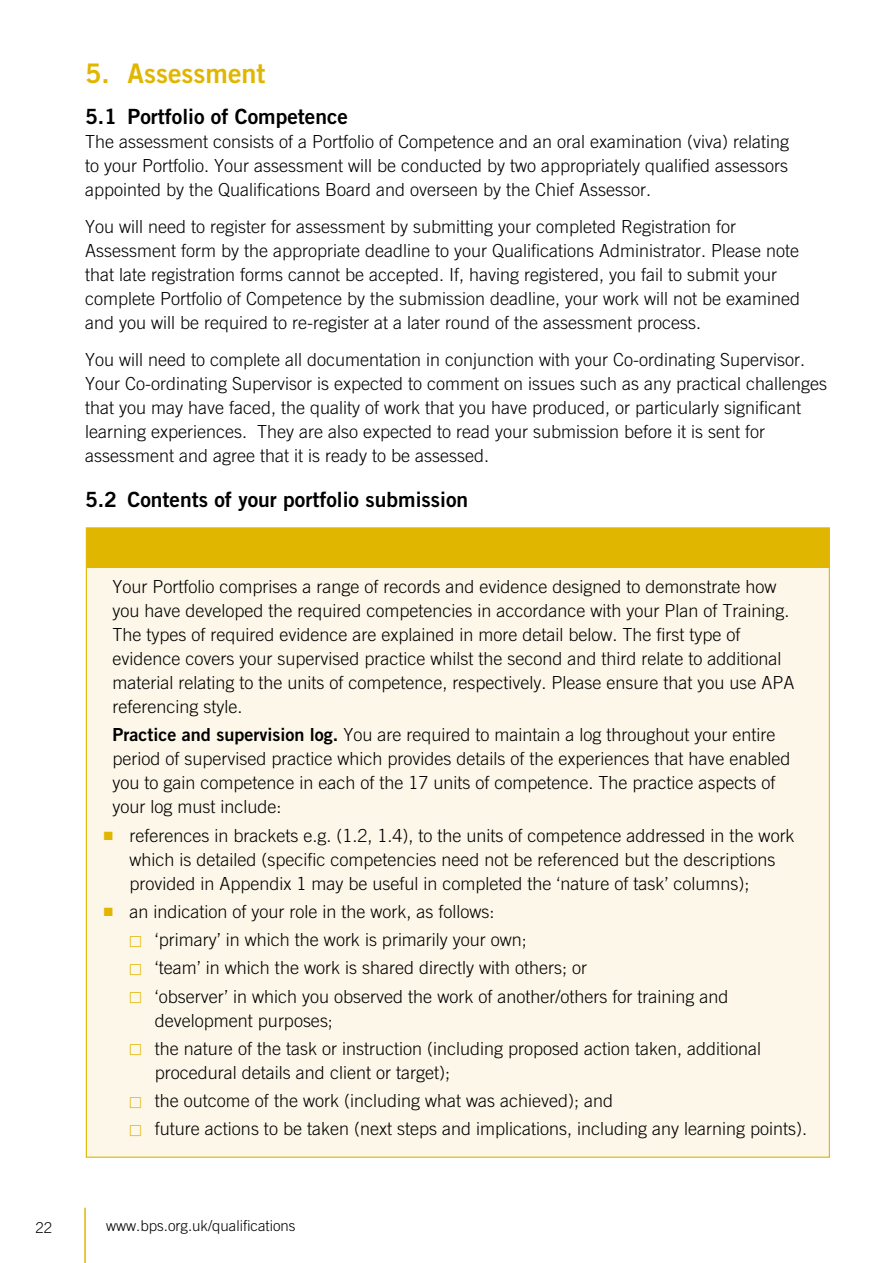
<style>
.page{position:relative;width:893px;height:1263px;background:#fff}
.page>*{position:absolute;margin:0;border:0;box-sizing:border-box;transform-origin:0 0}
.t1{font:27px "Trade Gothic LT Std Bd 2";color:#e1b600}
.t2{font:21px "Trade Gothic LT Std Bd 2";color:#000}
.t3{font:300 18px/24px "Trade Gothic LT Std";color:#000}
.t4{font:300 15px "Trade Gothic LT Std";color:#000}
.s1{font-family:"Trade Gothic LT Std Bd 2";font-weight:400}
.s2{color:#e1b600}
.s3{font-family:"J Ckg";font-weight:400;font-size:12px;color:#e1b600}
</style>
<div class="page">
<hr style="left:84px;top:1208px;width:2px;height:55px;background:#e1b600">
<div style="left:86px;top:528px;width:743px;height:629px;background:#fdf7e9"></div>
<div style="left:87px;top:528px;width:742px;height:40px;background:#e1b600"></div>
<h1 class="t1" style="left:85px;top:57px;width:182px">5. Assessment</h1>
<p class="t2" style="left:85px;top:104px;width:264px">5.1 Portfolio of Competence</p>
<p class="t3" style="left:85px;top:130px;width:706px;text-align:justify">The assessment consists of a Portfolio of Competence and an oral examination (viva) relating to your Portfolio. Your assessment will be conducted by two appropriately qualified assessors appointed by the Qualifications Board and overseen by the Chief Assessor.</p>
<p class="t3" style="left:85px;top:214px;width:717px">You will need to register for assessment by submitting your completed Registration for Assessment form by the appropriate deadline to your Qualifications Administrator. Please note that late registration forms cannot be accepted. If, having registered, you fail to submit your complete Portfolio of Competence by the submission deadline, your work will not be examined and you will be required to re-register at a later round of the assessment process.</p>
<p class="t3" style="left:85px;top:347px;width:744px">You will need to complete all documentation in conjunction with your Co-ordinating Supervisor.<br>Your Co-ordinating Supervisor is expected to comment on issues such as any practical challenges that you may have faced, the quality of work that you have produced, or particularly significant learning experiences. They are also expected to read your submission before it is sent for assessment and agree that it is ready to be assessed.</p>
<p class="t2" style="left:85px;top:487px;width:385px">5.2 Contents of your portfolio submission</p>
<p class="t3" style="left:112px;top:574px;width:684px">Your Portfolio comprises a range of records and evidence designed to demonstrate how you have developed the required competencies in accordance with your Plan of Training.<br>The types of required evidence are explained in more detail below. The first type of evidence covers your supervised practice whilst the second and third relate to additional material relating to the units of competence, respectively. Please ensure that you use APA referencing style.</p>
<p class="t3" style="left:112px;top:723px;width:680px"><span class="s1">Practice and supervision log.</span> You are required to maintain a log throughout your entire period of supervised practice which provides details of the experiences that have enabled you to gain competence in each of the 17 units of competence. The practice aspects of your log must include:</p>
<p class="t3" style="left:129px;top:823px;width:667px;text-indent:-26px"><span class="s2">■</span> references in brackets e.g. (1.2, 1.4), to the units of competence addressed in the work which is detailed (specific competencies need not be referenced but the descriptions provided in Appendix 1 may be useful in completed the ‘nature of task’ columns);</p>
<p class="t3" style="left:129px;top:897px;width:600px;line-height:28.2px;text-indent:-26px"><span class="s2">■</span> an indication of your role in the work, as follows:<br><span class="s3">һ</span> ‘primary’ in which the work is primarily your own;<br><span class="s3">һ</span> ‘team’ in which the work is shared directly with others; or<br><span class="s3">һ</span> ‘observer’ in which you observed the work of another/others for training and</p>
<p class="t3" style="left:129px;top:1006px;width:633px;line-height:28.2px;text-indent:26px">development purposes;<br><span class="s3">һ</span> the nature of the task or instruction (including proposed action taken, additional</p>
<p class="t3" style="left:129px;top:1058px;width:679px;line-height:28.2px;text-indent:26px">procedural details and client or target);<br><span class="s3">һ</span> the outcome of the work (including what was achieved); and<br><span class="s3">һ</span> future actions to be taken (next steps and implications, including any learning points).</p>
<p class="t4" style="left:35px;top:1219px;width:18px">22</p>
<p class="t4" style="left:106px;top:1217px;width:191px">www.bps.org.uk/qualifications</p>
</div>
